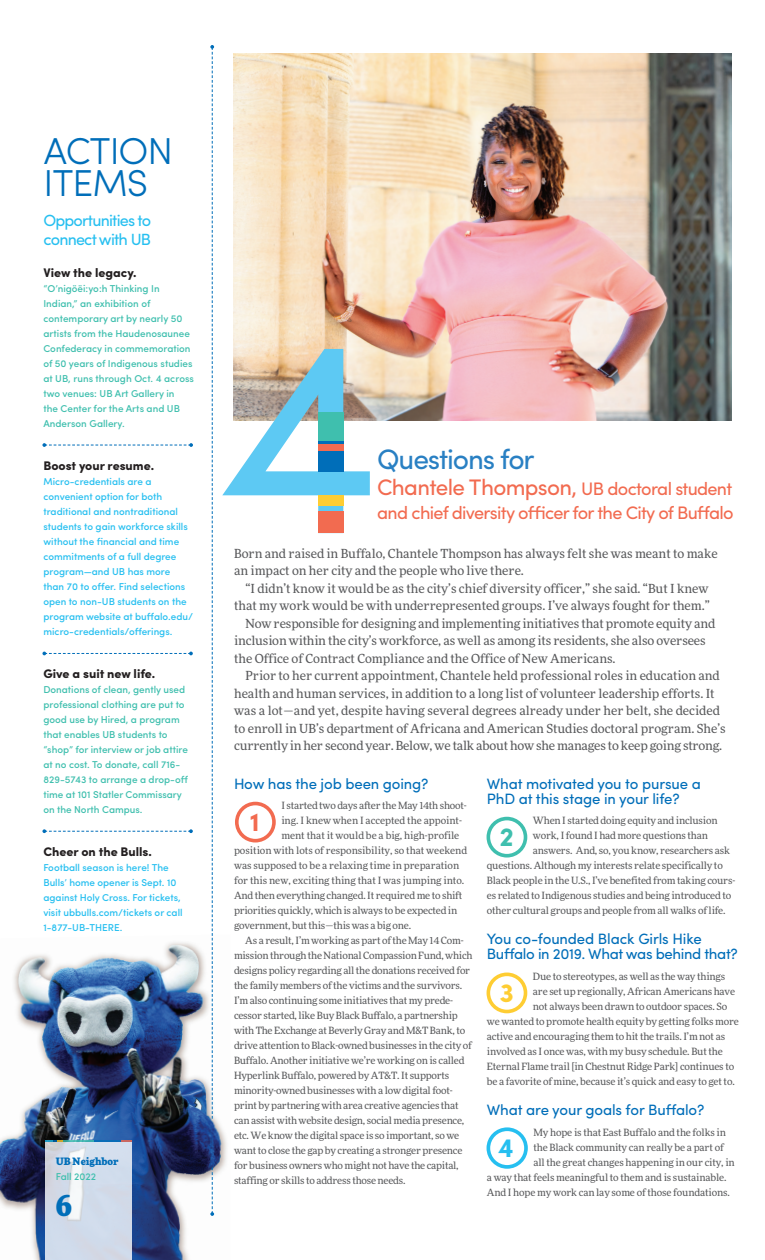
<style>
.page{position:relative;width:765px;height:1260px;background:#fff}
.page>*{position:absolute;margin:0;border:0;box-sizing:border-box;transform-origin:0 0}
.Georgia_body{font:300 37.5px "Sofia Pro";letter-spacing:-.03em;color:#006eb9}
.News_Body{font:900 30px "FF More Pro";color:#006eb9}
.Georgia_body-2{font:28.25px "Sofia Pro";letter-spacing:-.04em;color:#2980c3}
.Top_5_-_Hed{font:700 26.62px "Sofia Pro";color:#26bff0}
.Top_5_-_Hed-2{font:700 26.38px "Sofia Pro";color:#f26b50}
.Top_5_-_Hed-3{font:700 26.38px "Sofia Pro";color:#3fbfae}
.Top_5_-_Hed-4{font:700 26.38px "Sofia Pro";color:#fecd33}
.Georgia_body-3{font:22.5px "Sofia Pro";letter-spacing:-.03em;color:#f26b50}
.Georgia_body-4{font:18.12px "Sofia Pro";letter-spacing:-.04em;color:#f26b50}
.Georgia_body-5{font:16.25px/18.8px "Sofia Pro";letter-spacing:-.05em;color:#26bff0}
.Georgia_body-6{font:15px/15px "Sofia Pro";letter-spacing:-.01em;color:#006eb9}
.Georgia_body-7{font:12.5px/17.5px "FF More Pro";color:#57585a}
.B_Hed{font:900 12.5px "Sofia Pro";color:#231f20}
.Georgia_body-8{font:10px/15px "FF More Pro";letter-spacing:-.015em;color:#57585a}
.B_Hed-2{font:500 10px/15px "Sofia Pro";color:#3fbfae}
.B_Hed-3{font:500 10px/15px "Sofia Pro";color:#26bff0}
.News_Body-2{font:900 10px "FF More Pro";color:#006eb9}
.News_Body-3{font:500 10px "Sofia Pro";color:#3fbfae}
.s1{font-size:18.12px}
</style>
<div class="page">
<img style="left:0;top:942px;width:227px;height:318px">
<img style="left:234px;top:53px;width:497px;height:367px">
<svg style="left:45px;top:1142px;width:87px;height:118px;background:#d4dce9"></svg>
<hr style="left:45px;top:1140px;width:87px;height:2px;background:#006eb9">
<hr style="left:58px;top:1140px;width:36px;height:2px;background:#3fbfae">
<svg style="left:121px;top:1140px;width:11px;height:2px"></svg>
<svg style="left:45px;top:1140px;width:18px;height:2px"></svg>
<svg style="left:222px;top:349px;width:148px;height:184px"></svg>
<div style="left:318px;top:512px;width:25px;height:21px;background:#f26b50"></div>
<div style="left:318px;top:495px;width:25px;height:11px;background:#fecd33"></div>
<div style="left:318px;top:413px;width:25px;height:32px;background:#3fbfae"></div>
<div style="left:318px;top:441px;width:25px;height:30px;background:#006eb9"></div>
<div style="left:318px;top:445px;width:25px;height:6px;background:#f26b50"></div>
<svg style="left:235px;top:802px;width:41px;height:41px"></svg>
<svg style="left:487px;top:817px;width:40px;height:41px"></svg>
<svg style="left:487px;top:973px;width:40px;height:40px"></svg>
<svg style="left:487px;top:1127px;width:41px;height:42px"></svg>
<svg style="left:210px;top:45px;width:4px;height:1074px"></svg>
<svg style="left:42px;top:652px;width:151px;height:3px"></svg>
<svg style="left:42px;top:829px;width:151px;height:4px"></svg>
<svg style="left:42px;top:443px;width:151px;height:4px"></svg>
<svg style="left:210px;top:1167px;width:4px;height:49px"></svg>
<p class="Georgia_body" style="left:44px;top:123px;width:131px">ACTION</p>
<p class="Georgia_body" style="left:44px;top:155px;width:106px">ITEMS</p>
<p class="Georgia_body-5" style="left:43px;top:210px;width:109px">Opportunities to connect with UB</p>
<p class="B_Hed" style="left:43px;top:262px;width:95px">View the legacy.</p>
<p class="B_Hed-2" style="left:43px;top:280px;width:152px">“O’nigöëi:yo:h Thinking In<br>Indian,” an exhibition of contemporary art by nearly 50 artists from the Haudenosaunee<br>Confederacy in commemoration of 50 years of Indigenous studies at UB, runs through Oct. 4 across two venues: UB Art Gallery in<br>the Center for the Arts and UB<br>Anderson Gallery.</p>
<p class="B_Hed" style="left:43px;top:456px;width:112px">Boost your resume.</p>
<p class="B_Hed-3" style="left:43px;top:473px;width:151px">Micro-credentials are a convenient option for both traditional and nontraditional students to gain workforce skills without the financial and time commitments of a full degree program—and UB has more than 70 to offer. Find selections open to non-UB students on the program website at buffalo.edu/ micro-credentials/offerings.</p>
<p class="B_Hed" style="left:43px;top:664px;width:113px">Give a suit new life.</p>
<p class="B_Hed-2" style="left:43px;top:681px;width:146px">Donations of clean, gently used professional clothing are put to good use by Hired, a program that enables UB students to “shop” for interview or job attire at no cost. To donate, call 716-<br>829-5743 to arrange a drop-off time at 101 Statler Commissary on the North Campus.</p>
<p class="B_Hed" style="left:43px;top:842px;width:110px">Cheer on the Bulls.</p>
<p class="B_Hed-3" style="left:43px;top:859px;width:141px">Football season is here! The<br>Bulls’ home opener is Sept. 10 against Holy Cross. For tickets, visit ubbulls.com/tickets or call<br>1-877-UB-THERE.</p>
<p class="News_Body-2" style="left:56px;top:1154px;width:64px">UB Neighbor</p>
<p class="News_Body-3" style="left:56px;top:1169px;width:42px">Fall 2022</p>
<p class="News_Body" style="left:56px;top:1181px;width:18px">6</p>
<p class="Georgia_body-2" style="left:377px;top:438px;width:159px">Questions for</p>
<p class="Georgia_body-3" style="left:377px;top:470px;width:357px">Chantele Thompson, <span class="s1">UB doctoral student</span></p>
<p class="Georgia_body-4" style="left:377px;top:499px;width:358px">and chief diversity officer for the City of Buffalo</p>
<p class="Georgia_body-7" style="left:234px;top:544px;width:485px">Born and raised in Buffalo, Chantele Thompson has always felt she was meant to make an impact on her city and the people who live there.</p>
<p class="Georgia_body-7" style="left:234px;top:579px;width:477px;text-align:right">“I didn’t know it would be as the city’s chief diversity officer,” she said. “But I knew that my work would be with underrepresented groups. I’ve always fought for them.”</p>
<p class="Georgia_body-7" style="left:234px;top:614px;width:483px;text-indent:11px">Now responsible for designing and implementing initiatives that promote equity and inclusion within the city’s workforce, as well as among its residents, she also oversees the Office of Contract Compliance and the Office of New Americans.</p>
<p class="Georgia_body-7" style="left:234px;top:666px;width:493px;text-indent:11px">Prior to her current appointment, Chantele held professional roles in education and health and human services, in addition to a long list of volunteer leadership efforts. It was a lot—and yet, despite having several degrees already under her belt, she decided to enroll in UB’s department of Africana and American Studies doctoral program. She’s currently in her second year. Below, we talk about how she manages to keep going strong.</p>
<p class="Georgia_body-6" style="left:234px;top:775px;width:196px">How has the job been going?</p>
<p class="Georgia_body-8" style="left:281px;top:798px;width:187px">I started two days after the May 14th shoot-</p>
<p class="Georgia_body-8" style="left:281px;top:813px;width:182px">ing. I knew when I accepted the appoint-</p>
<p class="Georgia_body-8" style="left:281px;top:828px;width:179px">ment that it would be a big, high-profile</p>
<p class="Georgia_body-8" style="left:234px;top:843px;width:235px">position with lots of responsibility, so that weekend</p>
<p class="Georgia_body-8" style="left:234px;top:858px;width:227px">was supposed to be a relaxing time in preparation</p>
<p class="Georgia_body-8" style="left:234px;top:873px;width:232px">for this new, exciting thing that I was jumping into.</p>
<p class="Georgia_body-8" style="left:234px;top:888px;width:230px">And then everything changed. It required me to shift</p>
<p class="Georgia_body-8" style="left:234px;top:903px;width:225px">priorities quickly, which is always to be expected in</p>
<p class="Georgia_body-8" style="left:234px;top:918px;width:179px">government, but this—this was a big one.</p>
<p class="Georgia_body-8" style="left:234px;top:933px;width:240px;text-indent:11px">As a result, I’m working as part of the May 14 Com&shy;mission through the National Compassion Fund, which designs policy regarding all the donations received for the family members of the victims and the survivors.<br>I’m also continuing some initiatives that my prede&shy;cessor started, like Buy Black Buffalo, a partnership with The Exchange at Beverly Gray and M&amp;T Bank, to drive attention to Black-owned businesses in the city of Buffalo. Another initiative we’re working on is called Hyperlink Buffalo, powered by AT&amp;T. It supports minority-owned businesses with a low digital foot&shy;print by partnering with area creative agencies that can assist with website design, social media presence, etc. We know the digital space is so important, so we want to close the gap by creating a stronger presence for business owners who might not have the capital, staffing or skills to address those needs.</p>
<p class="Top_5_-_Hed-2" style="left:250px;top:802px;width:11px">1</p>
<p class="Georgia_body-6" style="left:487px;top:775px;width:216px">What motivated you to pursue a<br>PhD at this stage in your life?</p>
<p class="Georgia_body-8" style="left:533px;top:813px;width:186px">When I started doing equity and inclusion</p>
<p class="Georgia_body-8" style="left:533px;top:828px;width:176px">work, I found I had more questions than</p>
<p class="Georgia_body-8" style="left:533px;top:843px;width:199px">answers. And, so, you know, researchers ask</p>
<p class="Georgia_body-8" style="left:487px;top:858px;width:237px">questions. Although my interests relate specifically to</p>
<p class="Georgia_body-8" style="left:487px;top:873px;width:250px">Black people in the U.S., I’ve benefited from taking cours-</p>
<p class="Georgia_body-8" style="left:487px;top:888px;width:246px">es related to Indigenous studies and being introduced to</p>
<p class="Georgia_body-8" style="left:487px;top:903px;width:240px">other cultural groups and people from all walks of life.</p>
<p class="Georgia_body-6" style="left:487px;top:931px;width:252px">You co-founded Black Girls Hike<br>Buffalo in 2019. What was behind that?</p>
<p class="Georgia_body-8" style="left:533px;top:969px;width:194px">Due to stereotypes, as well as the way things</p>
<p class="Georgia_body-8" style="left:533px;top:984px;width:204px">are set up regionally, African Americans have</p>
<p class="Georgia_body-8" style="left:533px;top:999px;width:196px">not always been drawn to outdoor spaces. So</p>
<p class="Georgia_body-8" style="left:487px;top:1014px;width:254px">we wanted to promote health equity by getting folks more</p>
<p class="Georgia_body-8" style="left:487px;top:1029px;width:240px">active and encouraging them to hit the trails. I’m not as</p>
<p class="Georgia_body-8" style="left:487px;top:1044px;width:237px">involved as I once was, with my busy schedule. But the</p>
<p class="Georgia_body-8" style="left:487px;top:1059px;width:249px">Eternal Flame trail [in Chestnut Ridge Park] continues to</p>
<p class="Georgia_body-8" style="left:487px;top:1074px;width:249px">be a favorite of mine, because it’s quick and easy to get to.</p>
<p class="Georgia_body-6" style="left:487px;top:1101px;width:219px">What are your goals for Buffalo?</p>
<p class="Georgia_body-8" style="left:533px;top:1124px;width:194px">My hope is that East Buffalo and the folks in</p>
<p class="Georgia_body-8" style="left:533px;top:1139px;width:192px">the Black community can really be a part of</p>
<p class="Georgia_body-8" style="left:533px;top:1154px;width:203px">all the great changes happening in our city, in</p>
<p class="Georgia_body-8" style="left:487px;top:1169px;width:241px">a way that feels meaningful to them and is sustainable.</p>
<p class="Georgia_body-8" style="left:487px;top:1184px;width:245px">And I hope my work can lay some of those foundations.</p>
<p class="Top_5_-_Hed-3" style="left:500px;top:817px;width:16px">2</p>
<p class="Top_5_-_Hed-4" style="left:500px;top:972px;width:16px">3</p>
<p class="Top_5_-_Hed" style="left:498px;top:1127px;width:18px">4</p>
</div>
